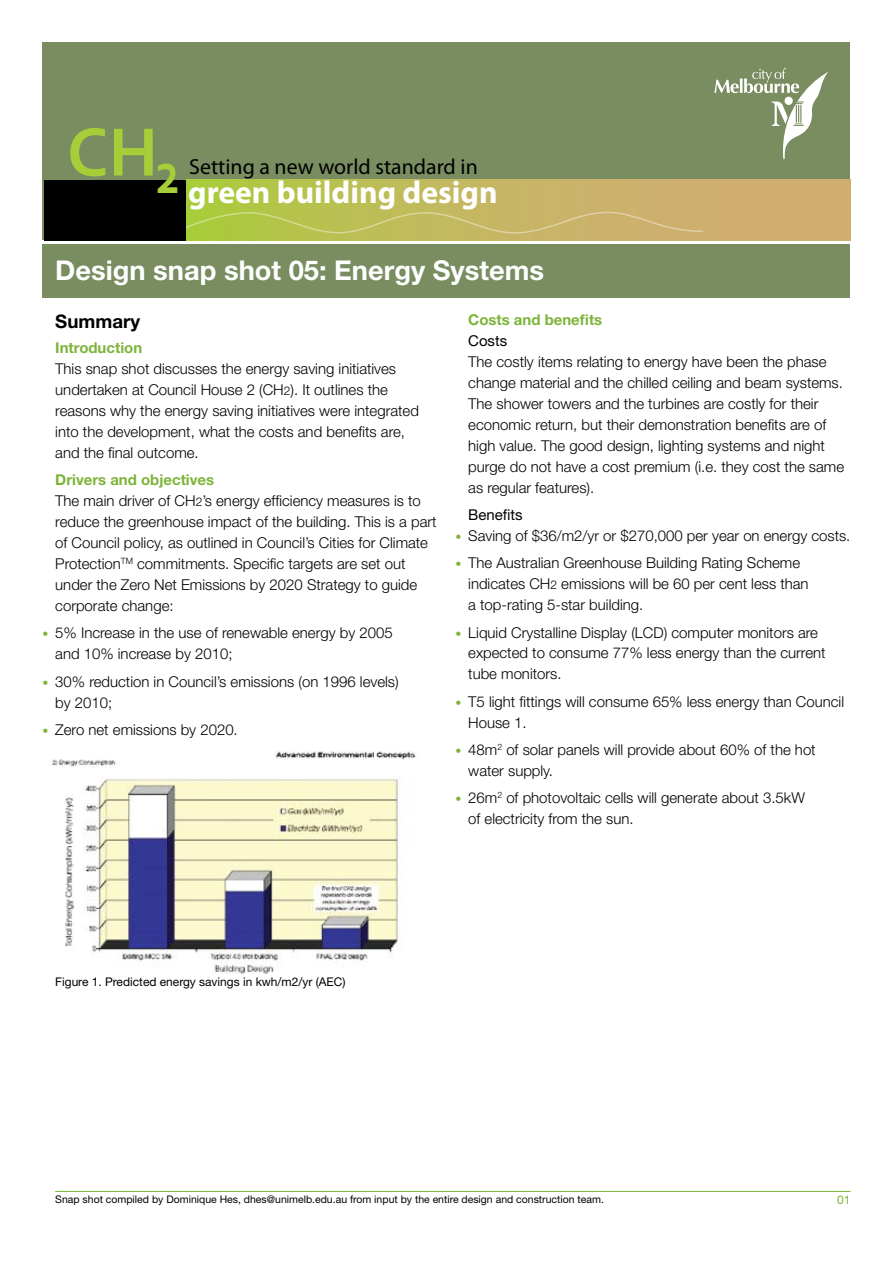
<style>
.page{position:relative;width:893px;height:1263px;background:#fff}
.page>*{position:absolute;margin:0;border:0;box-sizing:border-box;transform-origin:0 0}
.t1{font:700 71.55px "Corbel";color:#a6ce39}
.t2{font:700 31.65px "Myriad Pro";color:#fff}
.t3{font:700 27.3px "Helvetica Neue";color:#fff}
.t4{font:21.75px "Myriad Pro";color:#000}
.t5{font:700 18.75px "Helvetica Neue";color:#000}
.t6{font:300 15px/21px "Helvetica Neue";color:#000}
.t7{font:700 15px "Helvetica Neue";color:#7db439}
.t8{font:15px "Helvetica Neue";color:#000}
.t9{font:12px "Helvetica Neue";color:#000}
.t10{font:12px "Helvetica Neue";color:#7db439}
.t11{font:10.5px "Helvetica Neue";color:#000}
.s1{font-size:12px}
.s2{font-weight:700;color:#7db439}
.s3{font-size:12px;color:#7db439}
</style>
<div class="page">
<hr style="left:55px;top:1191px;width:795px;height:1px;background:#7db439">
<img style="left:51px;top:751px;width:367px;height:223px">
<div style="left:43px;top:43px;width:807px;height:197px;background:#798d61"></div>
<div style="left:185px;top:180px;width:665px;height:60px;background:linear-gradient(to right,#b0c744,#d7a87b)"></div>
<svg style="left:186px;top:212px;width:517px;height:22px;background:#c1bc5f"></svg>
<div style="left:44px;top:180px;width:142px;height:60px;background:#000"></div>
<div style="left:43px;top:244px;width:807px;height:54px;background:#798d61"></div>
<svg style="left:714px;top:68px;width:115px;height:91px"></svg>
<h1 class="t1" style="left:67px;top:108px;width:115px">CH<sub>2</sub></h1>
<h3 class="t4" style="left:189px;top:153px;width:290px">Setting a new world standard in</h3>
<h2 class="t2" style="left:188px;top:171px;width:311px">green building design</h2>
<h3 class="t3" style="left:55px;top:253px;width:490px">Design snap shot 05: Energy Systems</h3>
<p class="t5" style="left:55px;top:310px;width:86px">Summary</p>
<p class="t7" style="left:55px;top:339px;width:88px">Introduction</p>
<p class="t6" style="left:55px;top:358px;width:365px">This snap shot discusses the energy saving initiatives undertaken at Council House 2 (CH<span class="s1">2</span>). It outlines the reasons why the energy saving initiatives were integrated into the development, what the costs and benefits are, and the final outcome.</p>
<p class="t6" style="left:55px;top:469px;width:383px"><span class="s2">Drivers and objectives<br></span>The main driver of CH<span class="s1">2</span>’s energy efficiency measures is to reduce the greenhouse impact of the building. This is a part of Council policy, as outlined in Council’s Cities for Climate Protection<sup>TM</sup> commitments. Specific targets are set out under the Zero Net Emissions by 2020 Strategy to guide corporate change:</p>
<p class="t6" style="left:55px;top:622px;width:339px;text-indent:-13px"><span class="s3">•</span> 5% Increase in the use of renewable energy by 2005 and 10% increase by 2010;</p>
<p class="t6" style="left:55px;top:670px;width:345px;text-indent:-13px"><span class="s3">•</span> 30% reduction in Council’s emissions (on 1996 levels) by 2010;</p>
<p class="t6" style="left:43px;top:719px;width:197px"><span class="s3">•</span> Zero net emissions by 2020.</p>
<p class="t7" style="left:468px;top:311px;width:136px">Costs and benefits</p>
<p class="t8" style="left:468px;top:332px;width:41px">Costs</p>
<p class="t6" style="left:468px;top:351px;width:377px">The costly items relating to energy have been the phase change material and the chilled ceiling and beam systems.<br>The shower towers and the turbines are costly for their economic return, but their demonstration benefits are of high value. The good design, lighting systems and night purge do not have a cost premium (i.e. they cost the same as regular features).</p>
<p class="t8" style="left:468px;top:506px;width:56px">Benefits</p>
<p class="t6" style="left:455px;top:525px;width:396px"><span class="s3">•</span> Saving of $36/m2/yr or $270,000 per year on energy costs.</p>
<p class="t6" style="left:468px;top:552px;width:342px;text-indent:-13px"><span class="s3">•</span> The Australian Greenhouse Building Rating Scheme indicates CH<span class="s1">2</span> emissions will be 60 per cent less than a top-rating 5-star building.</p>
<p class="t6" style="left:468px;top:621px;width:359px;text-indent:-13px"><span class="s3">•</span> Liquid Crystalline Display (LCD) computer monitors are expected to consume 77% less energy than the current tube monitors.</p>
<p class="t6" style="left:468px;top:690px;width:377px;text-indent:-13px"><span class="s3">•</span> T5 light fittings will consume 65% less energy than Council<br>House 1.</p>
<p class="t6" style="left:468px;top:739px;width:349px;text-indent:-13px"><span class="s3">•</span> 48m<sup>2</sup> of solar panels will provide about 60% of the hot water supply.</p>
<p class="t6" style="left:468px;top:787px;width:338px;text-indent:-13px"><span class="s3">•</span> 26m<sup>2</sup> of photovoltaic cells will generate about 3.5kW of electricity from the sun.</p>
<p class="t9" style="left:55px;top:974px;width:292px">Figure 1. Predicted energy savings in kwh/m2/yr (AEC)</p>
<p class="t11" style="left:55px;top:1193px;width:550px">Snap shot compiled by Dominique Hes, dhes@unimelb.edu.au from input by the entire design and construction team.</p>
<p class="t10" style="left:837px;top:1193px;width:15px">01</p>
</div>
